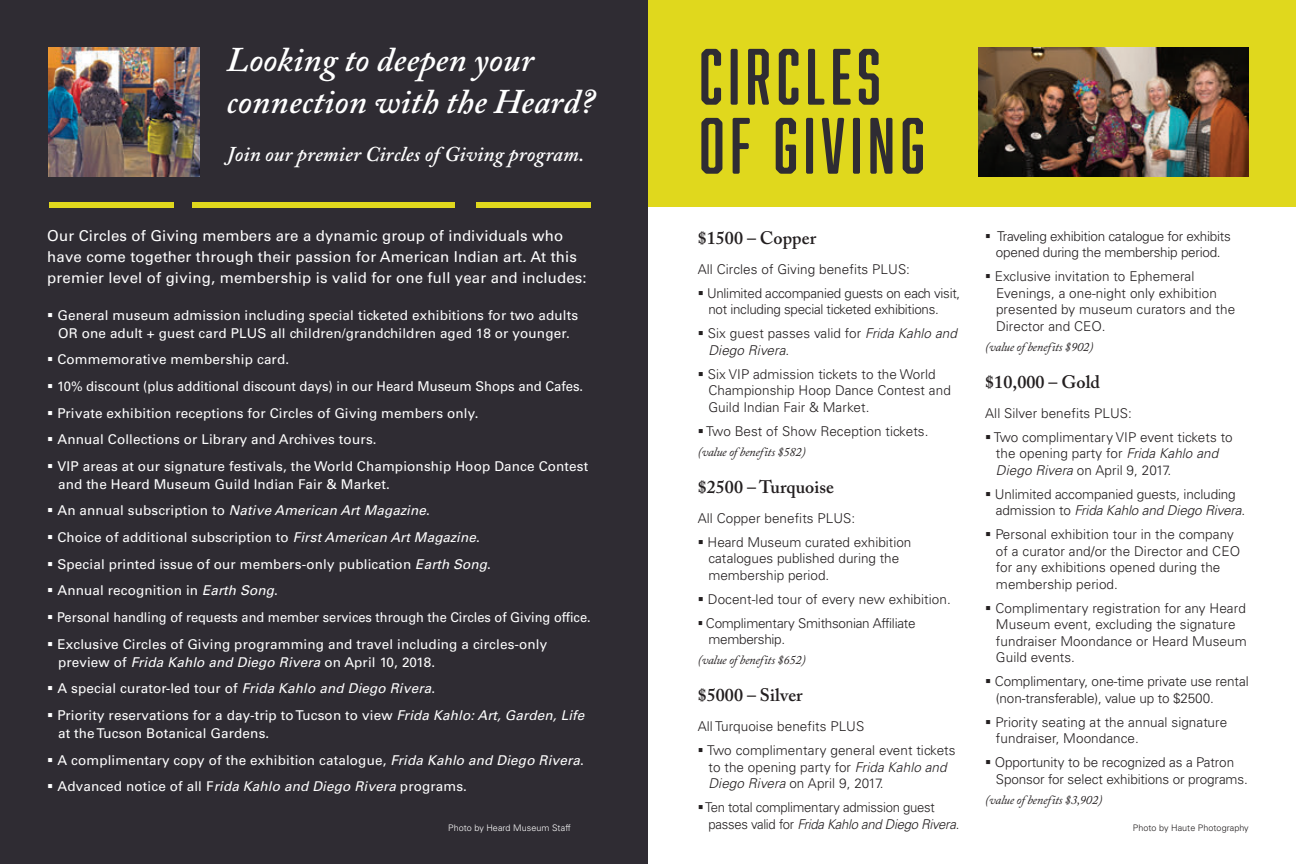
<style>
.page{position:relative;width:1296px;height:864px;background:#fff}
.page>*{position:absolute;margin:0;border:0;box-sizing:border-box;transform-origin:0 0}
.t1{font:73.5px/69px "Abolition Soft";letter-spacing:.075em;color:#2f2c33}
.t2{font:italic 600 34.5px/42px "Adobe Caslon Pro";letter-spacing:.005em;color:#fff}
.t3{font:italic 600 21px "Adobe Caslon Pro";letter-spacing:.005em;color:#fff}
.t4{font:600 18px "Adobe Caslon Pro";letter-spacing:.005em;color:#231f20}
.t5{font:15px/21px "Univers LT Std";letter-spacing:.01em;color:#fff}
.t6{font:300 13.5px/16.5px "Univers LT Std";letter-spacing:.005em;color:#231f20}
.t7{font:13.5px/18px "Univers LT Std";letter-spacing:.01em;color:#fff}
.t8{font:300 13.5px/16.5px "Univers LT Std";letter-spacing:-.02em;color:#231f20}
.t9{font:13.5px "Univers LT Std";letter-spacing:.01em;color:#fff;scale:.95 1}
.t10{font:italic 13.5px "Univers LT Std";letter-spacing:.01em;color:#fff}
.t11{font:italic 300 13.5px/16.5px "Univers LT Std";letter-spacing:.005em;color:#231f20}
.t12{font:italic 12.6px "Adobe Caslon Pro";letter-spacing:-.02em;color:#231f20}
.t13{font:300 9px "Univers LT Std";letter-spacing:.005em;color:#fff}
.t14{font:300 9px "Univers LT Std";letter-spacing:.005em;color:#231f20}
.s1{font-style:normal}
.s2{font-style:italic}
</style>
<div class="page">
<div style="left:648px;top:0;width:648px;height:206px;background:#e0d81d"></div>
<div style="left:0;top:0;width:648px;height:864px;background:#2f2c33"></div>
<div style="left:49px;top:202px;width:125px;height:6px;background:#e0d81d"></div>
<div style="left:192px;top:202px;width:263px;height:6px;background:#e0d81d"></div>
<div style="left:477px;top:202px;width:114px;height:6px;background:#e0d81d"></div>
<img style="left:979px;top:47px;width:270px;height:129px">
<img style="left:49px;top:47px;width:151px;height:129px">
<h2 class="t2" style="left:227px;top:38px;width:372px">Looking to deepen your connection with the Heard?</h2>
<h3 class="t3" style="left:227px;top:142px;width:359px">Join our premier Circles of Giving program.</h3>
<h1 class="t1" style="left:699px;top:41px;width:227px">CIRCLES<br>OF GIVING</h1>
<p class="t5" style="left:47px;top:225px;width:541px">Our Circles of Giving members are a dynamic group of individuals who have come together through their passion for American Indian art. At this premier level of giving, membership is valid for one full year and includes:</p>
<p class="t7" style="left:47px;top:306px;width:533px;text-align:center">▪ General museum admission including special ticketed exhibitions for two adults<br>OR one adult + guest card PLUS all children/grandchildren aged 18 or younger.</p>
<p class="t7" style="left:47px;top:351px;width:243px">▪ Commemorative membership card.</p>
<p class="t7" style="left:47px;top:377px;width:537px">▪ 10% discount (plus additional discount days) in our Heard Museum Shops and Cafes.</p>
<p class="t7" style="left:47px;top:404px;width:433px">▪ Private exhibition receptions for Circles of Giving members only.</p>
<p class="t7" style="left:47px;top:430px;width:331px">▪ Annual Collections or Library and Archives tours.</p>
<p class="t7" style="left:58px;top:457px;width:532px;text-indent:-11px">▪ VIP areas at our signature festivals, the World Championship Hoop Dance Contest and the Heard Museum Guild Indian Fair &amp; Market.</p>
<p class="t10" style="left:47px;top:503px;width:384px">▪ <span class="s1">An annual subscription to</span> Native American Art Magazine<span class="s1">.</span></p>
<p class="t7" style="left:47px;top:528px;width:434px">▪ Choice of additional subscription to <span class="s2">First American Art Magazine</span>.</p>
<p class="t7" style="left:47px;top:555px;width:445px">▪ Special printed issue of our members-only publication <span class="s2">Earth Song</span>.</p>
<p class="t7" style="left:47px;top:582px;width:232px">▪ Annual recognition in <span class="s2">Earth Song</span>.</p>
<p class="t9" style="left:47px;top:609px;width:574px">▪ Personal handling of requests and member services through the Circles of Giving office.</p>
<p class="t7" style="left:58px;top:635px;width:491px;text-indent:-11px">▪ Exclusive Circles of Giving programming and travel including a circles-only preview of <span class="s2">Frida Kahlo and Diego Rivera</span> on April 10, 2018.</p>
<p class="t7" style="left:47px;top:680px;width:389px">▪ A special curator-led tour of <span class="s2">Frida Kahlo and Diego Rivera</span>.</p>
<p class="t7" style="left:58px;top:706px;width:528px;text-indent:-11px">▪ Priority reservations for a day-trip to Tucson to view <span class="s2">Frida Kahlo: Art, Garden, Life </span>at the Tucson Botanical Gardens.</p>
<p class="t7" style="left:47px;top:751px;width:538px">▪ A complimentary copy of the exhibition catalogue, <span class="s2">Frida Kahlo and Diego Rivera</span>.</p>
<p class="t7" style="left:47px;top:777px;width:421px">▪ Advanced notice of all F<span class="s2">rida Kahlo and Diego Rivera</span> programs.</p>
<h3 class="t4" style="left:698px;top:227px;width:120px">$1500 – Copper</h3>
<p class="t6" style="left:698px;top:261px;width:214px">All Circles of Giving benefits PLUS:</p>
<p class="t8" style="left:708px;top:285px;width:253px;text-indent:-11px">▪ Unlimited accompanied guests on each visit, not including special ticketed exhibitions.</p>
<p class="t11" style="left:708px;top:325px;width:250px;text-indent:-11px">▪ <span class="s1">Six guest passes valid for</span> Frida Kahlo and<br>Diego Rivera<span class="s1">.</span></p>
<p class="t6" style="left:708px;top:366px;width:244px;text-indent:-11px">▪ Six VIP admission tickets to the World<br>Championship Hoop Dance Contest and<br>Guild Indian Fair &amp; Market.</p>
<p class="t6" style="left:698px;top:423px;width:232px">▪ Two Best of Show Reception tickets.</p>
<p class="t12" style="left:698px;top:444px;width:110px">(value of benefits $582)</p>
<h3 class="t4" style="left:698px;top:476px;width:138px">$2500 – Turquoise</h3>
<p class="t6" style="left:698px;top:510px;width:159px">All Copper benefits PLUS:</p>
<p class="t6" style="left:708px;top:534px;width:204px;text-indent:-11px">▪ Heard Museum curated exhibition catalogues published during the membership period.</p>
<p class="t6" style="left:698px;top:591px;width:255px">▪ Docent-led tour of every new exhibition.</p>
<p class="t8" style="left:708px;top:615px;width:209px;text-indent:-11px">▪ Complimentary Smithsonian Affiliate membership.</p>
<p class="t12" style="left:698px;top:653px;width:110px">(value of benefits $652)</p>
<h3 class="t4" style="left:698px;top:684px;width:107px">$5000 – Silver</h3>
<p class="t6" style="left:698px;top:718px;width:168px">All Turquoise benefits PLUS</p>
<p class="t6" style="left:708px;top:742px;width:249px;text-indent:-11px">▪ Two complimentary general event tickets to the opening party for <span class="s2">Frida Kahlo and<br>Diego Rivera</span> on April 9, 2017.</p>
<p class="t8" style="left:708px;top:799px;width:252px;text-indent:-11px">▪Ten total complimentary admission guest passes valid for <span class="s2">Frida Kahlo and Diego Rivera</span>.</p>
<p class="t8" style="left:985px;top:228px;width:247px;text-align:center">▪ Traveling exhibition catalogue for exhibits opened during the membership period.</p>
<p class="t6" style="left:996px;top:268px;width:241px;text-indent:-11px">▪ Exclusive invitation to Ephemeral<br>Evenings, a one-night only exhibition presented by museum curators and the<br>Director and CEO.</p>
<p class="t12" style="left:985px;top:339px;width:110px">(value of benefits $902)</p>
<h3 class="t4" style="left:985px;top:371px;width:116px">$10,000 – Gold</h3>
<p class="t6" style="left:985px;top:405px;width:148px">All Silver benefits PLUS:</p>
<p class="t6" style="left:996px;top:429px;width:238px;text-indent:-11px">▪ Two complimentary VIP event tickets to the opening party for <span class="s2">Frida Kahlo and<br>Diego Rivera</span> on April 9, 2017.</p>
<p class="t6" style="left:996px;top:486px;width:251px;text-indent:-11px">▪ Unlimited accompanied guests, including admission to <span class="s2">Frida Kahlo and Diego Rivera</span>.</p>
<p class="t6" style="left:996px;top:526px;width:246px;text-indent:-11px">▪ Personal exhibition tour in the company of a curator and/or the Director and CEO for any exhibitions opened during the membership period.</p>
<p class="t6" style="left:996px;top:600px;width:252px;text-indent:-11px">▪ Complimentary registration for any Heard Museum event, excluding the signature fundraiser Moondance or Heard Museum Guild events.</p>
<p class="t6" style="left:996px;top:673px;width:254px;text-indent:-11px">▪ Complimentary, one-time private use rental (non-transferable), value up to $2500.</p>
<p class="t6" style="left:996px;top:714px;width:233px;text-indent:-11px">▪ Priority seating at the annual signature fundraiser, Moondance.</p>
<p class="t6" style="left:996px;top:754px;width:253px;text-indent:-11px">▪ Opportunity to be recognized as a Patron<br>Sponsor for select exhibitions or programs.</p>
<p class="t12" style="left:985px;top:792px;width:119px">(value of benefits $3,902)</p>
<p class="t13" style="left:448px;top:823px;width:124px">Photo by Heard Museum Staff</p>
<p class="t14" style="left:1133px;top:823px;width:117px">Photo by Haute Photography</p>
</div>
